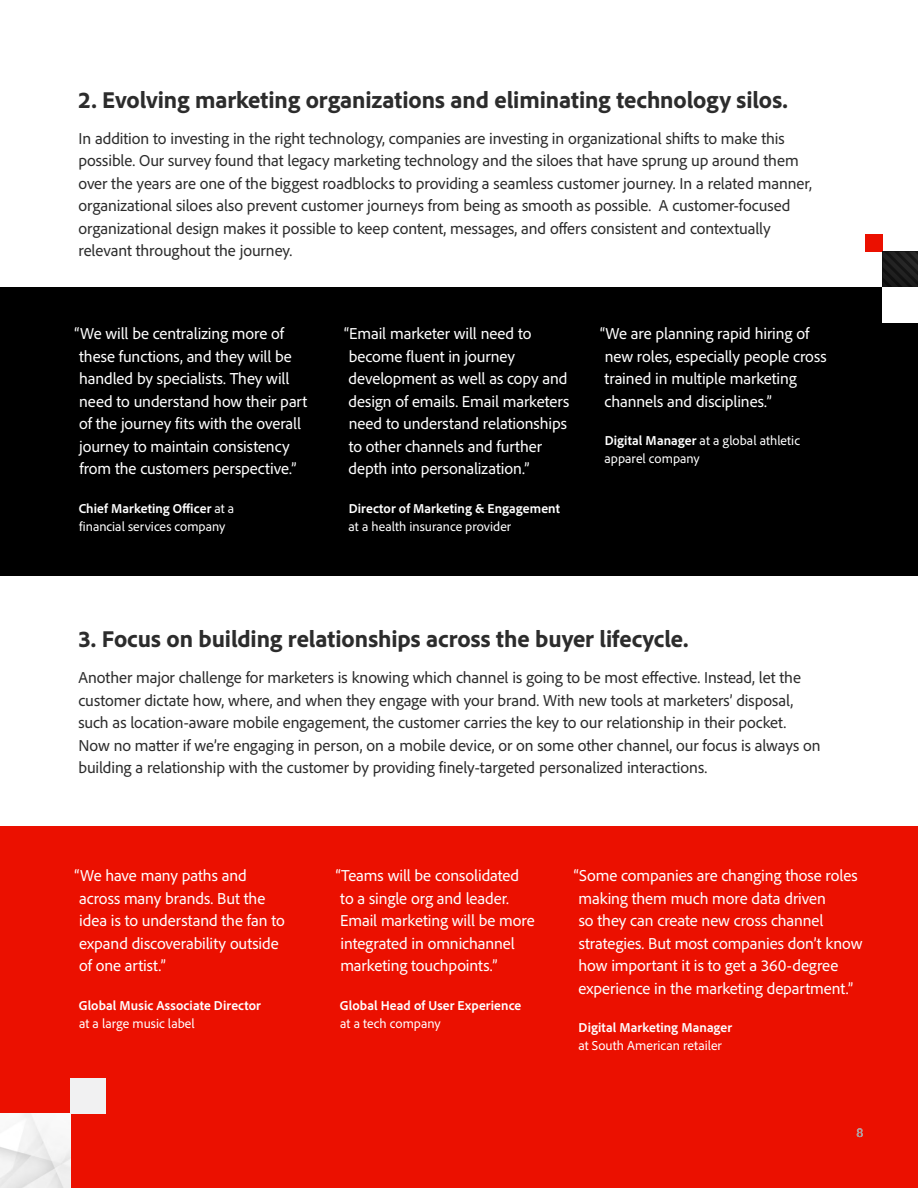
<style>
.page{position:relative;width:918px;height:1188px;background:#fff}
.page>*{position:absolute;margin:0;border:0;box-sizing:border-box;transform-origin:0 0}
.t1{font:800 24px "Adobe Clean";letter-spacing:-.005em;color:#2c2c2c}
.Body{font:16.5px/22.5px "Adobe Clean";letter-spacing:-.005em;color:#2c2c2c}
.Body-2{font:16.5px/22.5px "Adobe Clean";letter-spacing:-.005em;color:#fff}
.Body-3{font:700 13.5px/18px "Adobe Clean";letter-spacing:.01em;color:#fff}
.Body-4{font:13.5px/18px "Adobe Clean";color:#fff}
.t2{font:13.5px "Adobe Clean";color:#949598}
.s1{font-weight:700}
.s2{font-weight:400}
</style>
<div class="page">
<div style="left:0;top:826px;width:917px;height:362px;background:#eb1000"></div>
<div style="left:0;top:287px;width:917px;height:289px;background:#000"></div>
<div style="left:882px;top:287px;width:35px;height:35px;background:#fff"></div>
<div style="left:865px;top:234px;width:18px;height:18px;background:#eb1000"></div>
<img style="left:0;top:1114px;width:71px;height:74px">
<div style="left:71px;top:1079px;width:35px;height:35px;background:#f1f1f2"></div>
<svg style="left:883px;top:252px;width:35px;height:35px"></svg>
<h3 class="t1" style="left:78px;top:84px;width:711px">2. Evolving marketing organizations and eliminating technology silos.</h3>
<p class="Body" style="left:78px;top:126px;width:735px">In addition to investing in the right technology, companies are investing in organizational shifts to make this possible. Our survey found that legacy marketing technology and the siloes that have sprung up around them over the years are one of the biggest roadblocks to providing a seamless customer journey. In a related manner, organizational siloes also prevent customer journeys from being as smooth as possible. A customer-focused organizational design makes it possible to keep content, messages, and offers consistent and contextually relevant throughout the journey.</p>
<p class="Body-2" style="left:75px;top:322px;width:234px">“We will be centralizing more of these functions, and they will be handled by specialists. They will need to understand how their part of the journey fits with the overall journey to maintain consistency from the customers perspective.”</p>
<p class="Body-4" style="left:79px;top:499px;width:157px"><span class="s1">Chief Marketing Officer</span> at a financial services company</p>
<p class="Body-2" style="left:344px;top:322px;width:227px">“Email marketer will need to become fluent in journey development as well as copy and design of emails. Email marketers need to understand relationships to other channels and further depth into personalization.”</p>
<p class="Body-3" style="left:349px;top:499px;width:213px">Director of Marketing &amp; Engagement <span class="s2">at a health insurance provider</span></p>
<p class="Body-2" style="left:600px;top:322px;width:228px">“We are planning rapid hiring of new roles, especially people cross trained in multiple marketing channels and disciplines.”</p>
<p class="Body-4" style="left:605px;top:431px;width:197px"><span class="s1">Digital Manager</span> at a global athletic apparel company</p>
<h3 class="t1" style="left:78px;top:623px;width:612px">3. Focus on building relationships across the buyer lifecycle.</h3>
<p class="Body" style="left:78px;top:666px;width:744px">Another major challenge for marketers is knowing which channel is going to be most effective. Instead, let the customer dictate how, where, and when they engage with your brand. With new tools at marketers’ disposal, such as location-aware mobile engagement, the customer carries the key to our relationship in their pocket.<br>Now no matter if we’re engaging in person, on a mobile device, or on some other channel, our focus is always on building a relationship with the customer by providing finely-targeted personalized interactions.</p>
<p class="Body-2" style="left:75px;top:864px;width:212px">“We have many paths and across many brands. But the idea is to understand the fan to expand discoverability outside of one artist.”</p>
<p class="Body-3" style="left:79px;top:995px;width:184px">Global Music Associate Director <span class="s2">at a large music label</span></p>
<p class="Body-2" style="left:336px;top:864px;width:201px">“Teams will be consolidated to a single org and leader.<br>Email marketing will be more integrated in omnichannel marketing touchpoints.”</p>
<p class="Body-3" style="left:340px;top:995px;width:183px">Global Head of User Experience <span class="s2">at a tech company</span></p>
<p class="Body-2" style="left:574px;top:864px;width:290px">“Some companies are changing those roles making them much more data driven<br>so they can create new cross channel strategies. But most companies don’t know how important it is to get a 360-degree experience in the marketing department.”</p>
<p class="Body-3" style="left:578px;top:1018px;width:155px">Digital Marketing Manager <span class="s2">at South American retailer</span></p>
<p class="t2" style="left:856px;top:1124px;width:8px">8</p>
</div>
